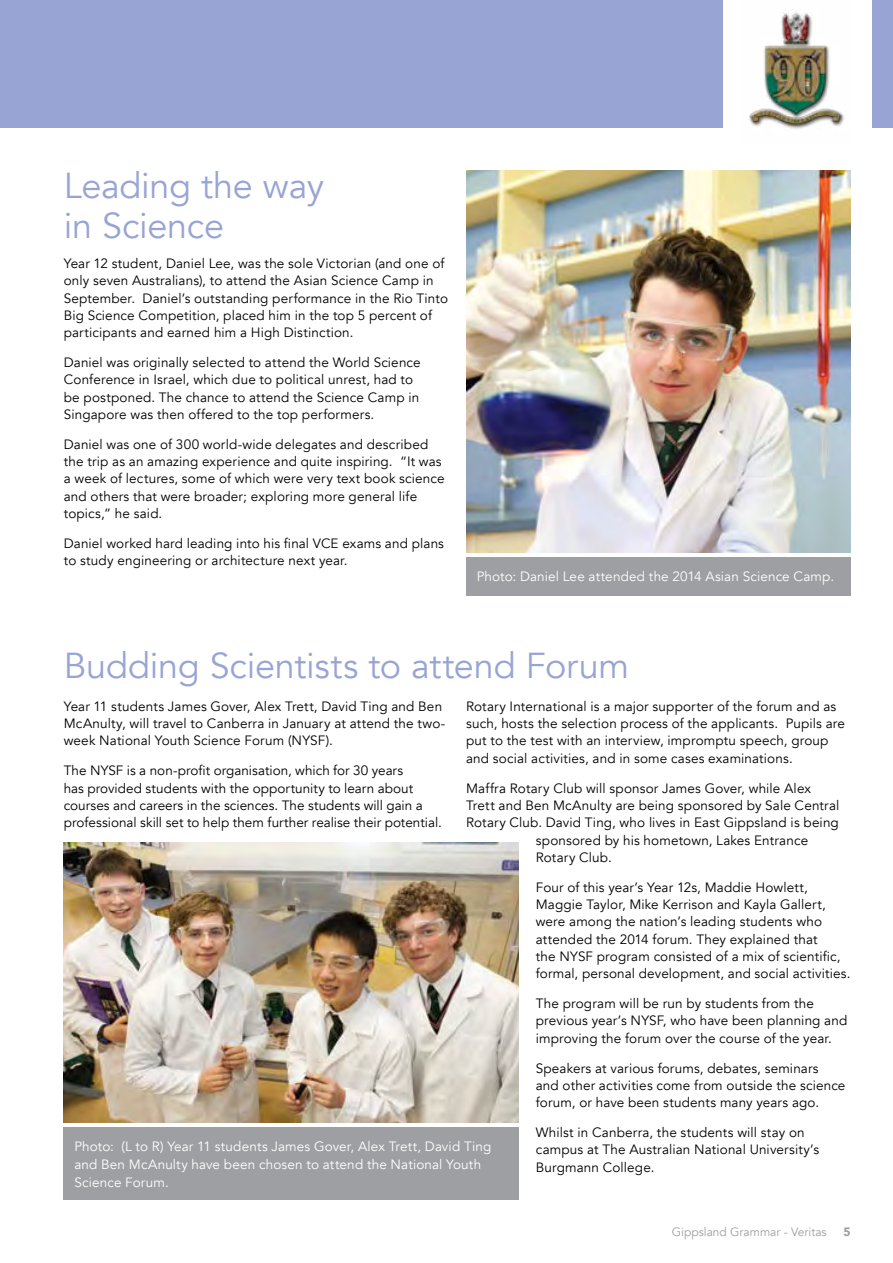
<style>
.page{position:relative;width:893px;height:1263px;background:#fff}
.page>*{position:absolute;margin:0;border:0;box-sizing:border-box;transform-origin:0 0}
.t1{font:36px/40.5px "Avenir";letter-spacing:-.005em;color:#98a5d4}
.t2{font:13.5px/17.2px "Avenir";letter-spacing:.01em;color:#000}
.t3{font:13.5px/18px "Avenir";letter-spacing:.01em;color:#fff}
.t4{font:12px "Avenir";color:#9d9fa2}
.t5{font:900 12px "Avenir";color:#9d9fa2}
</style>
<div class="page">
<div style="left:0;top:0;width:893px;height:128px;background:#98a5d4"></div>
<div style="left:723px;top:0;width:149px;height:144px;background:#fff"></div>
<img style="left:749px;top:9px;width:96px;height:120px">
<img style="left:466px;top:170px;width:384px;height:383px">
<img style="left:64px;top:842px;width:455px;height:281px">
<div style="left:466px;top:557px;width:384px;height:38px;background:#9d9fa2"></div>
<div style="left:64px;top:1127px;width:455px;height:72px;background:#9d9fa2"></div>
<h1 class="t1" style="left:64px;top:166px;width:262px">Leading the way in Science</h1>
<p class="t2" style="left:64px;top:255px;width:386px">Year 12 student, Daniel Lee, was the sole Victorian (and one of only seven Australians), to attend the Asian Science Camp in September. Daniel’s outstanding performance in the Rio Tinto Big Science Competition, placed him in the top 5 percent of participants and earned him a High Distinction.</p>
<p class="t2" style="left:64px;top:354px;width:358px">Daniel was originally selected to attend the World Science Conference in Israel, which due to political unrest, had to be postponed. The chance to attend the Science Camp in Singapore was then offered to the top performers.</p>
<p class="t2" style="left:64px;top:436px;width:382px">Daniel was one of 300 world-wide delegates and described the trip as an amazing experience and quite inspiring. “It was a week of lectures, some of which were very text book science and others that were broader; exploring more general life topics,” he said.</p>
<p class="t2" style="left:64px;top:535px;width:382px">Daniel worked hard leading into his final VCE exams and plans to study engineering or architecture next year.</p>
<p class="t3" style="left:477px;top:568px;width:359px">Photo: Daniel Lee attended the 2014 Asian Science Camp.</p>
<h1 class="t1" style="left:64px;top:646px;width:567px">Budding Scientists to attend Forum</h1>
<p class="t2" style="left:466px;top:698px;width:380px">Rotary International is a major supporter of the forum and as such, hosts the selection process of the applicants. Pupils are put to the test with an interview, impromptu speech, group and social activities, and in some cases examinations.</p>
<p class="t2" style="left:466px;top:780px;width:346px">Maffra Rotary Club will sponsor James Gover, while Alex</p>
<p class="t2" style="left:466px;top:797px;width:375px">Trett and Ben McAnulty are being sponsored by Sale Central</p>
<p class="t2" style="left:466px;top:814px;width:374px">Rotary Club. David Ting, who lives in East Gippsland is being</p>
<p class="t2" style="left:536px;top:831px;width:274px">sponsored by his hometown, Lakes Entrance</p>
<p class="t2" style="left:536px;top:849px;width:78px">Rotary Club.</p>
<p class="t2" style="left:536px;top:879px;width:316px">Four of this year’s Year 12s, Maddie Howlett, Maggie Taylor, Mike Kerrison and Kayla Gallert, were among the nation’s leading students who attended the 2014 forum. They explained that<br>the NYSF program consisted of a mix of scientific, formal, personal development, and social activities.</p>
<p class="t2" style="left:536px;top:995px;width:313px">The program will be run by students from the previous year’s NYSF, who have been planning and improving the forum over the course of the year.</p>
<p class="t2" style="left:536px;top:1059px;width:311px">Speakers at various forums, debates, seminars<br>and other activities come from outside the science forum, or have been students many years ago.</p>
<p class="t2" style="left:536px;top:1124px;width:285px">Whilst in Canberra, the students will stay on campus at The Australian National University’s<br>Burgmann College.</p>
<p class="t2" style="left:64px;top:698px;width:383px">Year 11 students James Gover, Alex Trett, David Ting and Ben<br>McAnulty, will travel to Canberra in January at attend the two&shy;week National Youth Science Forum (NYSF).</p>
<p class="t2" style="left:64px;top:762px;width:380px">The NYSF is a non-profit organisation, which for 30 years<br>has provided students with the opportunity to learn about courses and careers in the sciences. The students will gain a professional skill set to help them further realise their potential.</p>
<p class="t3" style="left:74px;top:1138px;width:418px">Photo: (L to R) Year 11 students James Gover, Alex Trett, David Ting and Ben McAnulty have been chosen to attend the National Youth<br>Science Forum.</p>
<p class="t4" style="left:672px;top:1224px;width:156px">Gippsland Grammar - Veritas</p>
<p class="t5" style="left:843px;top:1221px;width:9px">5</p>
</div>
